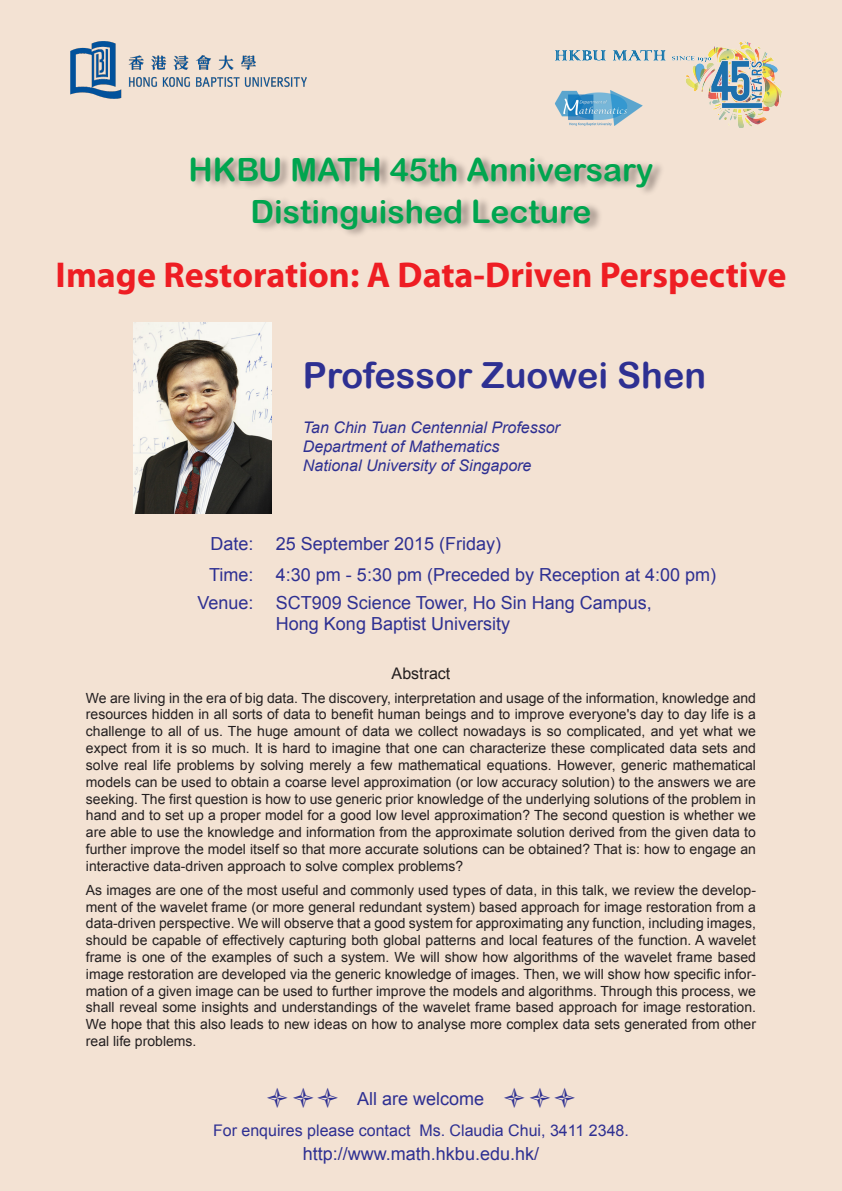
<style>
.page{position:relative;width:842px;height:1191px;background:#f3e2d3}
.page>*{position:absolute;margin:0;border:0;box-sizing:border-box;transform-origin:0 0}
.t1{font:700 36px "Myriad Pro";color:#ee1d23}
.t2{font:36px "Arial Rounded MT Bold";color:#2e3092}
.t3{font:32px "Arial Rounded MT Bold";color:#00a54f}
.t4{font:18px/31px "Arial";color:#2e3092}
.t5{font:italic 16px/19.2px "Arial";color:#2e3092}
.t6{font:16px "Arial";color:#2e3092}
.t7{font:16px "Arial";color:#231f20}
.t8{font:14px/16.8px "Arial";color:#231f20;text-align:justify}
</style>
<div class="page">
<img style="left:70px;top:41px;width:236px;height:57px">
<img style="left:255px;top:200px;width:345px;height:35px">
<img style="left:554px;top:41px;width:228px;height:87px">
<img style="left:193px;top:156px;width:469px;height:44px">
<img style="left:133px;top:322px;width:138px;height:191px">
<h2 class="t3" style="left:188px;top:150px;width:467px">HKBU MATH 45th Anniversary</h2>
<h2 class="t3" style="left:250px;top:192px;width:342px">Distinguished Lecture</h2>
<h1 class="t1" style="left:56px;top:252px;width:732px">Image Restoration: A Data-Driven Perspective</h1>
<h1 class="t2" style="left:303px;top:353px;width:405px">Professor Zuowei Shen</h1>
<p class="t5" style="left:303px;top:418px;width:259px">Tan Chin Tuan Centennial Professor<br>Department of Mathematics<br>National University of Singapore</p>
<p class="t4" style="left:276px;top:528px;width:442px">25 September 2015 (Friday)<br>4:30 pm - 5:30 pm (Preceded by Reception at 4:00 pm)</p>
<p class="t4" style="left:276px;top:592px;width:377px;line-height:21.6px">SCT909 Science Tower, Ho Sin Hang Campus,<br>Hong Kong Baptist University</p>
<p class="t7" style="left:392px;top:663px;width:60px">Abstract</p>
<p class="t8" style="left:86px;top:689px;width:671px">We are living in the era of big data. The discovery, interpretation and usage of the information, knowledge and resources hidden in all sorts of data to benefit human beings and to improve everyone's day to day life is a challenge to all of us. The huge amount of data we collect nowadays is so complicated, and yet what we expect from it is so much. It is hard to imagine that one can characterize these complicated data sets and solve real life problems by solving merely a few mathematical equations. However, generic mathematical models can be used to obtain a coarse level approximation (or low accuracy solution) to the answers we are seeking. The first question is how to use generic prior knowledge of the underlying solutions of the problem in hand and to set up a proper model for a good low level approximation? The second question is whether we are able to use the knowledge and information from the approximate solution derived from the given data to further improve the model itself so that more accurate solutions can be obtained? That is: how to engage an interactive data-driven approach to solve complex problems?</p>
<p class="t8" style="left:86px;top:881px;width:671px">As images are one of the most useful and commonly used types of data, in this talk, we review the develop&shy;ment of the wavelet frame (or more general redundant system) based approach for image restoration from a data-driven perspective. We will observe that a good system for approximating any function, including images, should be capable of effectively capturing both global patterns and local features of the function. A wavelet frame is one of the examples of such a system. We will show how algorithms of the wavelet frame based image restoration are developed via the generic knowledge of images. Then, we will show how specific infor&shy;mation of a given image can be used to further improve the models and algorithms. Through this process, we shall reveal some insights and understandings of the wavelet frame based approach for image restoration.<br>We hope that this also leads to new ideas on how to analyse more complex data sets generated from other real life problems.</p>
<p class="t4" style="left:209px;top:528px;width:46px">Date:<br>Time:</p>
<p class="t4" style="left:197px;top:587px;width:58px">Venue:</p>
<p class="t4" style="left:357px;top:1083px;width:129px">All are welcome</p>
<p class="t6" style="left:213px;top:1119px;width:417px">For enquires please contact Ms. Claudia Chui, 3411 2348.</p>
<p class="t4" style="left:303px;top:1138px;width:238px">http://www.math.hkbu.edu.hk/</p>
</div>
